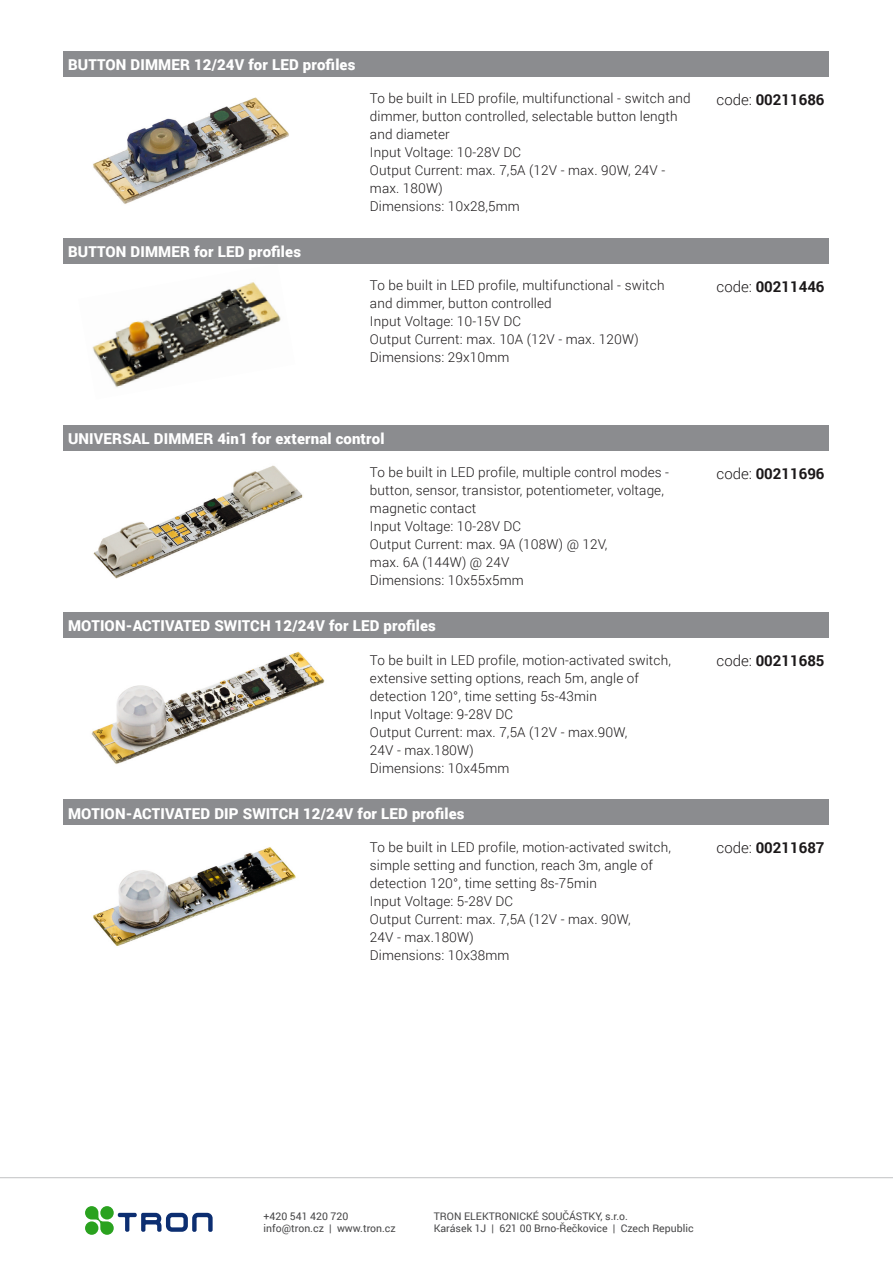
<style>
.page{position:relative;width:893px;height:1263px;background:#fff}
.page>*{position:absolute;margin:0;border:0;box-sizing:border-box;transform-origin:0 0}
.t1{font:900 15px "Roboto";letter-spacing:.01em;color:#fff}
.t2{font:700 15px "Roboto";color:#1b1819}
.t3{font:300 13.5px/18px "Roboto";letter-spacing:.01em;color:#1b1819}
.t4{font:10.5px/12.6px "Roboto";color:#474748}
.s1{font-weight:300}
</style>
<div class="page">
<hr style="left:0;top:1177px;width:893px;height:1px;background:#c1c2c4">
<svg style="left:85px;top:1206px;width:128px;height:29px"></svg>
<img style="left:70px;top:76px;width:242px;height:128px">
<img style="left:91px;top:651px;width:234px;height:113px">
<img style="left:92px;top:282px;width:189px;height:106px">
<img style="left:93px;top:847px;width:203px;height:99px">
<img style="left:93px;top:465px;width:210px;height:114px">
<div style="left:64px;top:51px;width:765px;height:25px;background:#8b8c8f"></div>
<div style="left:64px;top:612px;width:765px;height:26px;background:#8b8c8f"></div>
<div style="left:64px;top:238px;width:765px;height:26px;background:#8b8c8f"></div>
<div style="left:64px;top:799px;width:765px;height:26px;background:#8b8c8f"></div>
<div style="left:64px;top:425px;width:765px;height:26px;background:#8b8c8f"></div>
<p class="t1" style="left:68px;top:54px;width:289px">BUTTON DIMMER 12/24V for LED profiles</p>
<p class="t1" style="left:68px;top:241px;width:234px">BUTTON DIMMER for LED profiles</p>
<p class="t3" style="left:370px;top:89px;width:322px">To be built in LED profile, multifunctional - switch and dimmer, button controlled, selectable button length and diameter<br>Input Voltage: 10-28V DC<br>Output Current: max. 7,5A (12V - max. 90W, 24V - max. 180W)<br>Dimensions: 10x28,5mm</p>
<p class="t3" style="left:370px;top:276px;width:296px">To be built in LED profile, multifunctional - switch and dimmer, button controlled<br>Input Voltage: 10-15V DC<br>Output Current: max. 10A (12V - max. 120W)<br>Dimensions: 29x10mm</p>
<p class="t2" style="left:716px;top:89px;width:109px"><span class="s1">code:</span> 00211686</p>
<p class="t2" style="left:716px;top:276px;width:109px"><span class="s1">code:</span> 00211446</p>
<p class="t1" style="left:68px;top:428px;width:318px">UNIVERSAL DIMMER 4in1 for external control</p>
<p class="t3" style="left:370px;top:463px;width:301px">To be built in LED profile, multiple control modes - button, sensor, transistor, potentiometer, voltage, magnetic contact<br>Input Voltage: 10-28V DC<br>Output Current: max. 9A (108W) @ 12V,<br>max. 6A (144W) @ 24V<br>Dimensions: 10x55x5mm</p>
<p class="t1" style="left:68px;top:615px;width:369px">MOTION-ACTIVATED SWITCH 12/24V for LED profiles</p>
<p class="t3" style="left:370px;top:650px;width:302px">To be built in LED profile, motion-activated switch, extensive setting options, reach 5m, angle of detection 120°, time setting 5s-43min<br>Input Voltage: 9-28V DC<br>Output Current: max. 7,5A (12V - max.90W,<br>24V - max.180W)<br>Dimensions: 10x45mm</p>
<p class="t1" style="left:68px;top:803px;width:398px">MOTION-ACTIVATED DIP SWITCH 12/24V for LED profiles</p>
<p class="t3" style="left:370px;top:837px;width:302px">To be built in LED profile, motion-activated switch, simple setting and function, reach 3m, angle of detection 120°, time setting 8s-75min<br>Input Voltage: 5-28V DC<br>Output Current: max. 7,5A (12V - max. 90W,<br>24V - max.180W)<br>Dimensions: 10x38mm</p>
<p class="t2" style="left:716px;top:463px;width:109px"><span class="s1">code:</span> 00211696</p>
<p class="t2" style="left:716px;top:650px;width:109px"><span class="s1">code:</span> 00211685</p>
<p class="t2" style="left:716px;top:837px;width:109px"><span class="s1">code:</span> 00211687</p>
<p class="t4" style="left:264px;top:1209px;width:134px">+420 541 420 720 info@tron.cz | www.tron.cz</p>
<p class="t4" style="left:434px;top:1209px;width:261px">TRON ELEKTRONICKÉ SOUČÁSTKY, s.r.o.<br>Karásek 1J | 621 00 Brno-Řečkovice | Czech Republic</p>
</div>
